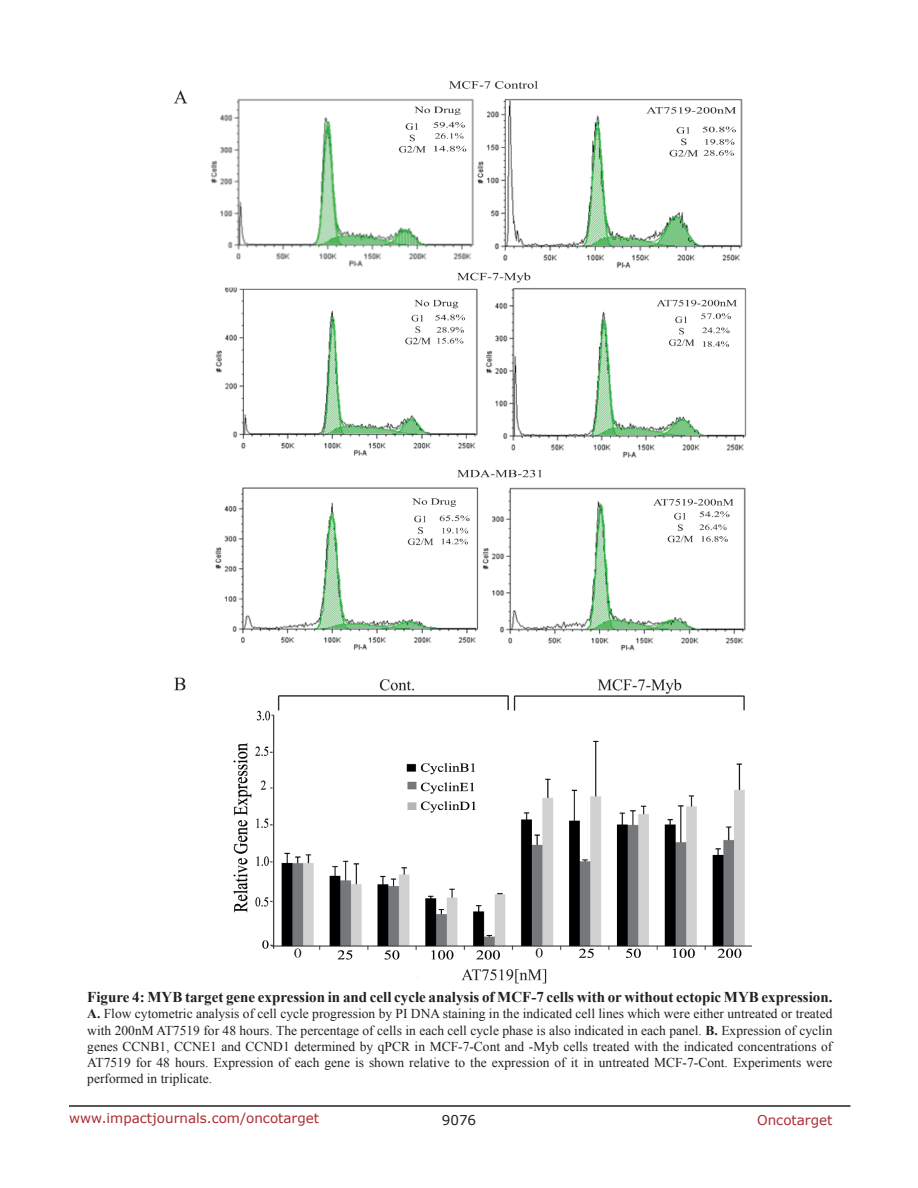
<style>
.page{position:relative;width:918px;height:1188px;background:#fff}
.page>*{position:absolute;margin:0;border:0;box-sizing:border-box;transform-origin:0 0}
.FigureText{font:700 15px "Times New Roman";color:#221f22}
.FigureText-2{font:13.5px/16.2px "Times New Roman";color:#221f22;text-align:justify}
.t1{font:13.5px "Verdana";color:#ac2b31}
.t2{font:13.5px "Verdana";color:#221f22}
.s1{font-weight:700}
</style>
<div class="page">
<hr style="left:69px;top:1105px;width:781px;height:2px;background:#231f20">
<img style="left:173px;top:80px;width:579px;height:904px">
<p class="FigureText" style="left:87px;top:986px;width:747px">Figure 4: MYB target gene expression in and cell cycle analysis of MCF-7 cells with or without ectopic MYB expression.</p>
<p class="FigureText-2" style="left:87px;top:1005px;width:747px"><span class="s1">A.</span> Flow cytometric analysis of cell cycle progression by PI DNA staining in the indicated cell lines which were either untreated or treated with 200nM AT7519 for 48 hours. The percentage of cells in each cell cycle phase is also indicated in each panel. <span class="s1">B.</span> Expression of cyclin genes CCNB1, CCNE1 and CCND1 determined by qPCR in MCF-7-Cont and -Myb cells treated with the indicated concentrations of AT7519 for 48 hours. Expression of each gene is shown relative to the expression of it in untreated MCF-7-Cont. Experiments were performed in triplicate.</p>
<p class="t1" style="left:69px;top:1109px;width:252px">www.impactjournals.com/oncotarget</p>
<p class="t2" style="left:442px;top:1111px;width:36px">9076</p>
<p class="t1" style="left:757px;top:1111px;width:77px">Oncotarget</p>
</div>
